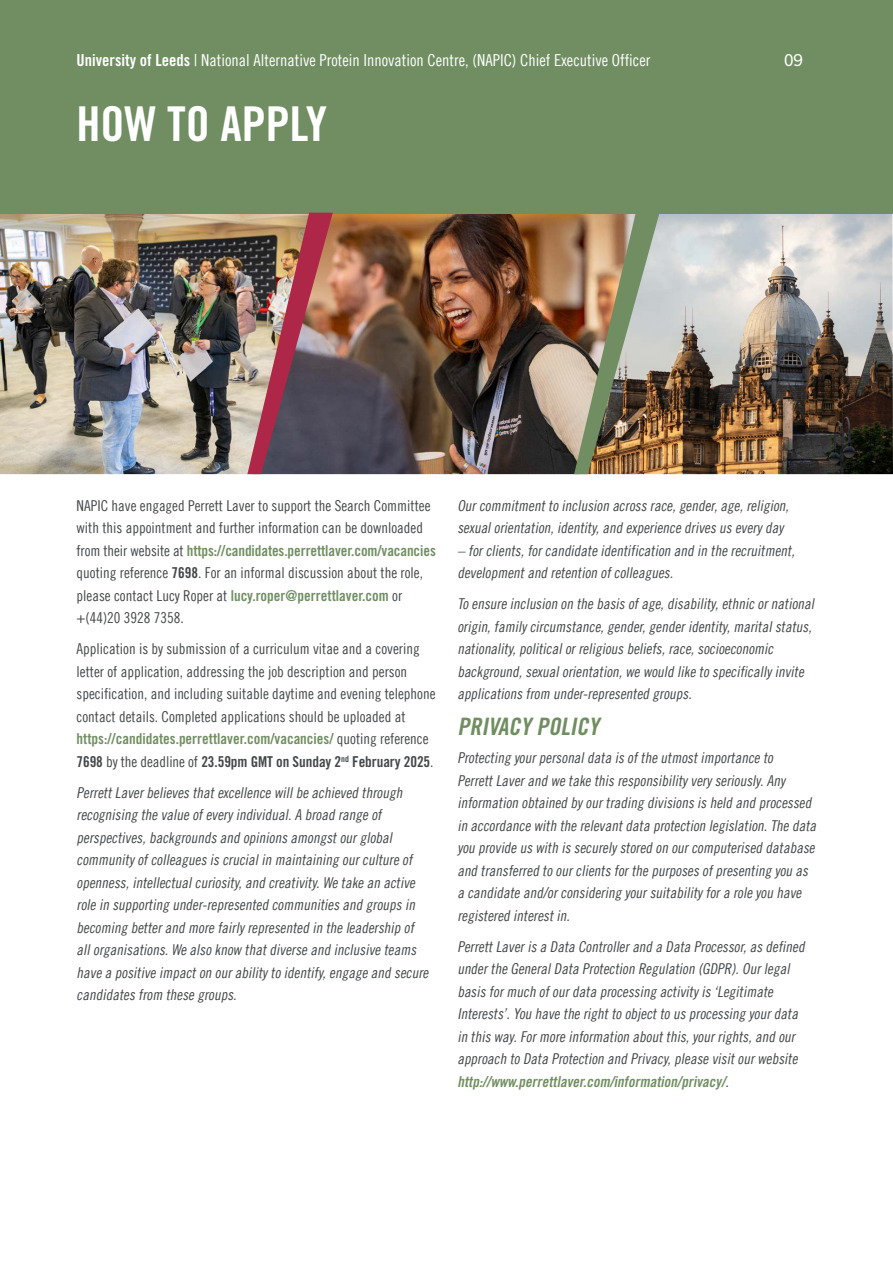
<style>
.page{position:relative;width:893px;height:1263px;background:#fff}
.page>*{position:absolute;margin:0;border:0;box-sizing:border-box;transform-origin:0 0}
.headline_white{font:48px "Trade Gothic LT Std Bd Cn 20";color:#fff}
.subhead_16_green{font:italic 24px "Trade Gothic LT Std Bd Cn 20";color:#708e61}
.t1{font:16.5px "Trade Gothic LT Cond Eighteen";color:#fff}
.t2{font:16.5px "Trade Gothic Next LT Pro";color:#fff}
.bodytext_10_grey{font:italic 15px/22.5px "Trade Gothic LT Cond Eighteen";color:#444749}
.bodytext_10_grey-2{font:15px/22.5px "Trade Gothic LT Cond Eighteen";color:#444749}
.s1{font-family:"Trade Gothic LT Std Bd Cn 20"}
.s2{font-family:"Trade Gothic LT Std Bd Cn 20";color:#708e61}
</style>
<div class="page">
<img style="left:333px;top:213px;width:241px;height:261px">
<img style="left:659px;top:213px;width:234px;height:261px">
<img style="left:0;top:213px;width:247px;height:261px">
<div style="left:0;top:0;width:893px;height:213px;background:#708e61"></div>
<img style="left:574px;top:213px;width:85px;height:261px">
<img style="left:247px;top:213px;width:86px;height:261px">
<p class="t1" style="left:77px;top:51px;width:575px"><span class="s1">University of Leeds</span> | National Alternative Protein Innovation Centre, (NAPIC) Chief Executive Officer</p>
<p class="t2" style="left:784px;top:49px;width:20px">09</p>
<p class="headline_white" style="left:77px;top:95px;width:252px">HOW TO APPLY</p>
<p class="bodytext_10_grey-2" style="left:77px;top:494px;width:361px">NAPIC have engaged Perrett Laver to support the Search Committee with this appointment and further information can be downloaded from their website at <span class="s2">https://candidates.perrettlaver.com/vacancies </span>quoting reference <span class="s1">7698</span>. For an informal discussion about the role, please contact Lucy Roper at <span class="s2">lucy.roper@perrettlaver.com</span> or +(44)20 3928 7358.</p>
<p class="bodytext_10_grey-2" style="left:77px;top:637px;width:360px">Application is by submission of a curriculum vitae and a covering letter of application, addressing the job description and person specification, and including suitable daytime and evening telephone contact details. Completed applications should be uploaded at <span class="s2">https://candidates.perrettlaver.com/vacancies/</span> quoting reference <span class="s1">7698</span> by the deadline of <span class="s1">23.59pm GMT on Sunday 2</span><sup>nd</sup> <span class="s1">February 2025</span>.</p>
<p class="bodytext_10_grey" style="left:77px;top:781px;width:356px">PerrettLaverbelieves thatexcellence willbe achieved through recognising the value ofeveryindividual.A broad range of perspectives,backgrounds and opinions amongstourglobal communityofcolleagues is crucialin maintaining ourculture of openness,intellectualcuriosity,and creativity.We take an active role in supporting under-represented communities and groups in becoming betterand more fairlyrepresented in the leadership of allorganisations.We also know thatdiverse and inclusive teams have a positive impacton ourabilityto identify,engage and secure candidates from these groups.</p>
<p class="bodytext_10_grey" style="left:457px;top:494px;width:336px">Ourcommitmentto inclusion across race,gender,age,religion, sexualorientation,identity,and experience drives us everyday</p>
<p class="bodytext_10_grey" style="left:457px;top:539px;width:342px">– forclients,forcandidate identification and in the recruitment, developmentand retention ofcolleagues.</p>
<p class="bodytext_10_grey" style="left:457px;top:592px;width:361px">To ensure inclusion on the basis ofage,disability,ethnic ornational origin,familycircumstance,gender,genderidentity,maritalstatus, nationality,politicalorreligious beliefs,race,socioeconomic background,sexualorientation,we would like to specificallyinvite applications from under-represented groups.</p>
<p class="subhead_16_green" style="left:457px;top:711px;width:148px">PRIVACY POLICY</p>
<p class="bodytext_10_grey" style="left:457px;top:747px;width:363px">Protecting yourpersonaldata is ofthe utmostimportance to PerrettLaverand we take this responsibilityveryseriously.Any information obtained byourtrading divisions is held and processed in accordance with the relevantdata protection legislation.The data you provide us with is securelystored on ourcomputerised database and transferred to ourclients forthe purposes ofpresenting you as a candidate and/orconsidering yoursuitabilityfora role you have registered interestin.</p>
<p class="bodytext_10_grey" style="left:457px;top:935px;width:352px">PerrettLaveris a Data Controllerand a Data Processor,as defined underthe GeneralData Protection Regulation (GDPR).Ourlegal basis formuch ofourdata processing activityis ‘Legitimate Interests’.You have the rightto objectto us processing yourdata in this way.Formore information aboutthis,yourrights,and our approach to Data Protection and Privacy,please visitourwebsite <span class="s2">http://www.perrettlaver.com/information/privacy/</span>.</p>
</div>
